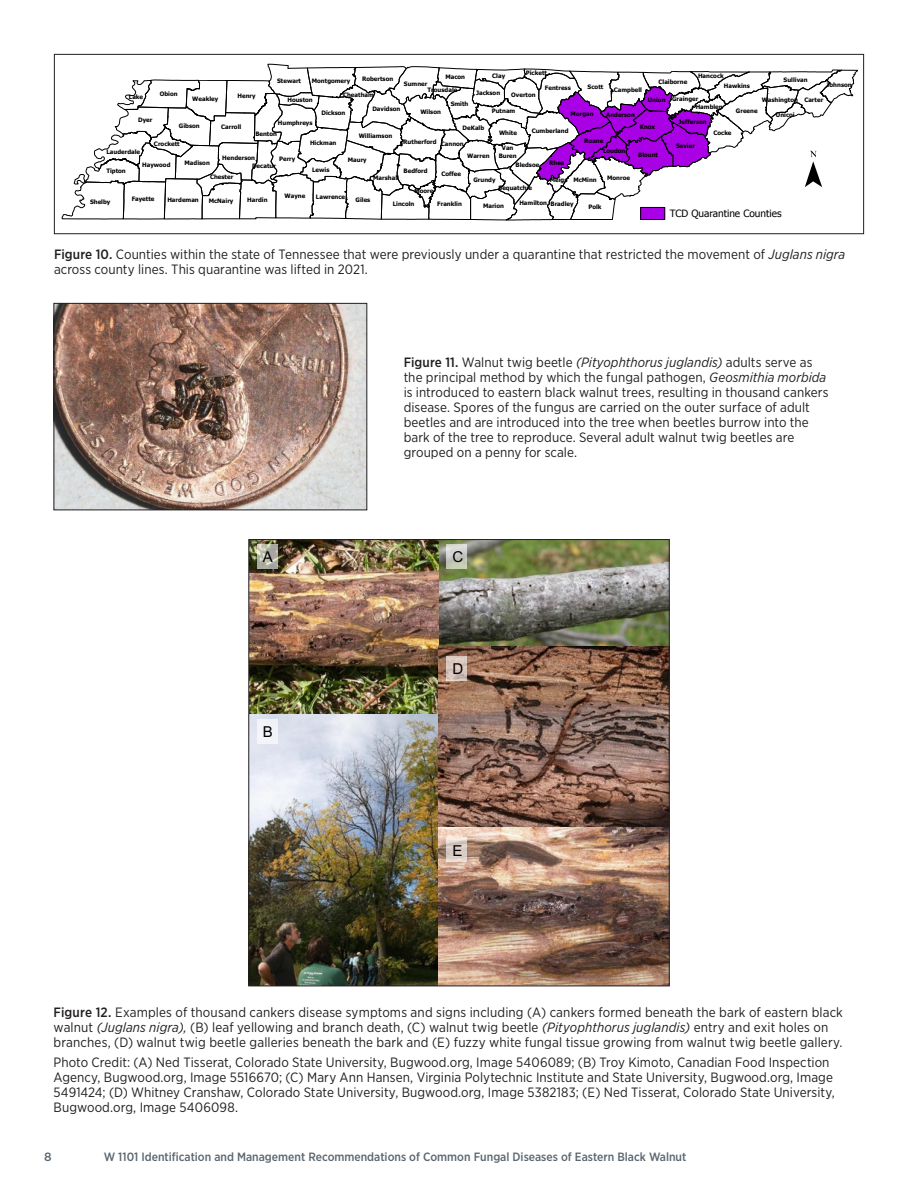
<style>
.page{position:relative;width:918px;height:1188px;background:#fff}
.page>*{position:absolute;margin:0;border:0;box-sizing:border-box;transform-origin:0 0}
.t1{font:15px "Arial";color:#000}
.Subheads_2{font:13.5px/15px "Gotham Narrow";letter-spacing:.005em;color:#231f20}
.t2{font:500 12px "Gotham Narrow";color:#5a6670}
.t3{font:500 12px "Gotham";color:#5a6670}
.t4{font:10.05px "Tahoma";color:#000}
.t5{font:700 6px/7.4px "Tahoma";color:#000;text-align:center}
.s1{font-weight:500}
.s2{font-style:italic}
</style>
<div class="page">
<svg style="left:62px;top:64px;width:795px;height:156px"></svg>
<div style="left:54px;top:54px;width:810px;height:180px;border:1px solid #231f20"></div>
<img style="left:56px;top:305px;width:309px;height:203px">
<div style="left:54px;top:303px;width:313px;height:207px;border:1px solid #231f20"></div>
<img style="left:250px;top:541px;width:418px;height:443px">
<div style="left:257px;top:545px;width:20px;height:24px;background:#fff;opacity:.62"></div>
<div style="left:257px;top:719px;width:20px;height:25px;background:#f2f4f8"></div>
<div style="left:446px;top:545px;width:21px;height:24px;background:#fff;opacity:.62"></div>
<div style="left:446px;top:657px;width:21px;height:24px;background:#fff;opacity:.62"></div>
<div style="left:446px;top:837px;width:21px;height:24px;background:#fff;opacity:.62"></div>
<p class="t5" style="left:526px;top:68px;width:23px">Pickett</p>
<p class="t5" style="left:492px;top:72px;width:14px">Clay</p>
<p class="t5" style="left:698px;top:72px;width:27px">Hancock</p>
<p class="t5" style="left:445px;top:73px;width:21px">Macon</p>
<p class="t5" style="left:362px;top:75px;width:33px">Robertson</p>
<p class="t5" style="left:784px;top:76px;width:26px">Sullivan</p>
<p class="t5" style="left:277px;top:76px;width:26px">Stewart</p>
<p class="t5" style="left:312px;top:77px;width:40px">Montgomery</p>
<p class="t5" style="left:659px;top:78px;width:30px">Claiborne</p>
<p class="t5" style="left:404px;top:79px;width:25px">Sumner</p>
<p class="t5" style="left:827px;top:81px;width:27px">Johnson</p>
<p class="t5" style="left:724px;top:82px;width:28px">Hawkins</p>
<p class="t5" style="left:588px;top:83px;width:17px">Scott</p>
<p class="t5" style="left:545px;top:84px;width:27px">Fentress</p>
<p class="t5" style="left:428px;top:85px;width:31px">Trousdale</p>
<p class="t5" style="left:614px;top:85px;width:30px">Campbell</p>
<p class="t5" style="left:476px;top:89px;width:26px">Jackson</p>
<p class="t5" style="left:160px;top:90px;width:19px">Obion</p>
<p class="t5" style="left:343px;top:91px;width:32px">Cheatham</p>
<p class="t5" style="left:511px;top:91px;width:26px">Overton</p>
<p class="t5" style="left:238px;top:92px;width:20px">Henry</p>
<p class="t5" style="left:129px;top:93px;width:16px">Lake</p>
<p class="t5" style="left:192px;top:95px;width:27px">Weakley</p>
<p class="t5" style="left:648px;top:95px;width:52px">Union Grainger</p>
<p class="t5" style="left:762px;top:96px;width:38px">Washington</p>
<p class="t5" style="left:804px;top:96px;width:20px">Carter</p>
<p class="t5" style="left:287px;top:96px;width:27px">Houston</p>
<p class="t5" style="left:451px;top:99px;width:19px">Smith</p>
<p class="t5" style="left:696px;top:103px;width:29px">Hamblen</p>
<p class="t5" style="left:372px;top:105px;width:29px">Davidson</p>
<p class="t5" style="left:492px;top:107px;width:25px">Putnam</p>
<p class="t5" style="left:499px;top:144px;width:20px">Van<br>Buren</p>
<p class="t5" style="left:736px;top:107px;width:23px">Greene</p>
<p class="t5" style="left:420px;top:108px;width:22px">Wilson</p>
<p class="t5" style="left:322px;top:109px;width:25px">Dickson</p>
<p class="t5" style="left:571px;top:110px;width:24px">Morgan</p>
<p class="t5" style="left:606px;top:111px;width:30px">Anderson</p>
<p class="t5" style="left:776px;top:111px;width:20px">Unicoi</p>
<p class="t5" style="left:138px;top:116px;width:16px">Dyer</p>
<p class="t5" style="left:679px;top:118px;width:30px">Jefferson</p>
<p class="t5" style="left:278px;top:118px;width:36px">Humphreys</p>
<p class="t5" style="left:179px;top:121px;width:22px">Gibson</p>
<p class="t5" style="left:221px;top:123px;width:22px">Carroll</p>
<p class="t5" style="left:640px;top:123px;width:17px">Knox</p>
<p class="t5" style="left:463px;top:124px;width:23px">DeKalb</p>
<p class="t5" style="left:532px;top:127px;width:38px">Cumberland</p>
<p class="t5" style="left:499px;top:129px;width:19px">White</p>
<p class="t5" style="left:713px;top:129px;width:20px">Cocke</p>
<p class="t5" style="left:255px;top:130px;width:23px">Benton</p>
<p class="t5" style="left:359px;top:132px;width:35px">Williamson</p>
<p class="t5" style="left:584px;top:136px;width:21px">Roane</p>
<p class="t5" style="left:403px;top:137px;width:35px">Rutherford</p>
<p class="t5" style="left:310px;top:139px;width:28px">Hickman</p>
<p class="t5" style="left:154px;top:139px;width:27px">Crockett</p>
<p class="t5" style="left:441px;top:140px;width:24px">Cannon</p>
<p class="t5" style="left:676px;top:142px;width:20px">Sevier</p>
<p class="t5" style="left:603px;top:147px;width:24px">Loudon</p>
<p class="t5" style="left:107px;top:147px;width:35px">Lauderdale</p>
<p class="t5" style="left:638px;top:151px;width:21px">Blount</p>
<p class="t5" style="left:467px;top:152px;width:24px">Warren</p>
<p class="t5" style="left:222px;top:154px;width:34px">Henderson</p>
<p class="t5" style="left:279px;top:155px;width:18px">Perry</p>
<p class="t5" style="left:348px;top:156px;width:20px">Maury</p>
<p class="t5" style="left:549px;top:158px;width:17px">Rhea</p>
<p class="t5" style="left:185px;top:158px;width:27px">Madison</p>
<p class="t5" style="left:142px;top:161px;width:30px">Haywood</p>
<p class="t5" style="left:516px;top:161px;width:25px">Bledsoe</p>
<p class="t5" style="left:252px;top:162px;width:25px">Decatur</p>
<p class="t5" style="left:312px;top:166px;width:19px">Lewis</p>
<p class="t5" style="left:106px;top:167px;width:21px">Tipton</p>
<p class="t5" style="left:404px;top:167px;width:25px">Bedford</p>
<p class="t5" style="left:442px;top:169px;width:21px">Coffee</p>
<p class="t5" style="left:210px;top:173px;width:25px">Chester</p>
<p class="t5" style="left:373px;top:174px;width:27px">Marshall</p>
<p class="t5" style="left:573px;top:175px;width:25px">McMinn</p>
<p class="t5" style="left:607px;top:174px;width:24px">Monroe</p>
<p class="t5" style="left:550px;top:175px;width:19px">Meigs</p>
<p class="t5" style="left:473px;top:176px;width:24px">Grundy</p>
<p class="t5" style="left:499px;top:183px;width:35px">Sequatchie</p>
<p class="t5" style="left:414px;top:187px;width:21px">Moore</p>
<p class="t5" style="left:285px;top:192px;width:22px">Wayne</p>
<p class="t5" style="left:316px;top:193px;width:31px">Lawrence</p>
<p class="t5" style="left:132px;top:195px;width:24px">Fayette</p>
<p class="t5" style="left:167px;top:195px;width:33px">Hardeman</p>
<p class="t5" style="left:247px;top:196px;width:22px">Hardin</p>
<p class="t5" style="left:356px;top:196px;width:16px">Giles</p>
<p class="t5" style="left:209px;top:197px;width:26px">McNairy</p>
<p class="t5" style="left:90px;top:197px;width:22px">Shelby</p>
<p class="t5" style="left:519px;top:198px;width:29px">Hamilton</p>
<p class="t5" style="left:393px;top:199px;width:23px">Lincoln</p>
<p class="t5" style="left:437px;top:200px;width:26px">Franklin</p>
<p class="t5" style="left:551px;top:199px;width:25px">Bradley</p>
<p class="t5" style="left:483px;top:201px;width:23px">Marion</p>
<p class="t5" style="left:588px;top:203px;width:15px">Polk</p>
<p class="t4" style="left:670px;top:207px;width:113px">TCD Quarantine Counties</p>
<p class="Subheads_2" style="left:54px;top:247px;width:793px"><span class="s1">Figure 10.</span> Counties within the state of Tennessee that were previously under a quarantine that restricted the movement of <span class="s2">Juglans nigra </span>across county lines. This quarantine was lifted in 2021.</p>
<p class="t1" style="left:263px;top:547px;width:12px">A</p>
<p class="t1" style="left:263px;top:721px;width:12px">B</p>
<p class="Subheads_2" style="left:404px;top:355px;width:426px"><span class="s1">Figure 11.</span> Walnut twig beetle <span class="s2">(Pityophthorus juglandis)</span> adults serve as the principal method by which the fungal pathogen, <span class="s2">Geosmithia morbida </span>is introduced to eastern black walnut trees, resulting in thousand cankers disease. Spores of the fungus are carried on the outer surface of adult beetles and are introduced into the tree when beetles burrow into the bark of the tree to reproduce. Several adult walnut twig beetles are grouped on a penny for scale.</p>
<p class="t1" style="left:452px;top:547px;width:12px">C</p>
<p class="t1" style="left:452px;top:659px;width:12px">D</p>
<p class="t1" style="left:452px;top:840px;width:12px">E</p>
<p class="Subheads_2" style="left:54px;top:1005px;width:791px"><span class="s1">Figure 12.</span> Examples of thousand cankers disease symptoms and signs including (A) cankers formed beneath the bark of eastern black walnut <span class="s2">(Juglans nigra),</span> (B) leaf yellowing and branch death, (C) walnut twig beetle <span class="s2">(Pityophthorus juglandis)</span> entry and exit holes on branches, (D) walnut twig beetle galleries beneath the bark and (E) fuzzy white fungal tissue growing from walnut twig beetle gallery.</p>
<p class="Subheads_2" style="left:54px;top:1055px;width:783px">Photo Credit: (A) Ned Tisserat, Colorado State University, Bugwood.org, Image 5406089; (B) Troy Kimoto, Canadian Food Inspection Agency, Bugwood.org, Image 5516670; (C) Mary Ann Hansen, Virginia Polytechnic Institute and State University, Bugwood.org, Image 5491424; (D) Whitney Cranshaw, Colorado State University, Bugwood.org, Image 5382183; (E) Ned Tisserat, Colorado State University, Bugwood.org, Image 5406098.</p>
<p class="t3" style="left:44px;top:1149px;width:9px">8</p>
<p class="t2" style="left:104px;top:1149px;width:584px">W 1101 Identification and Management Recommendations of Common Fungal Diseases of Eastern Black Walnut</p>
</div>
